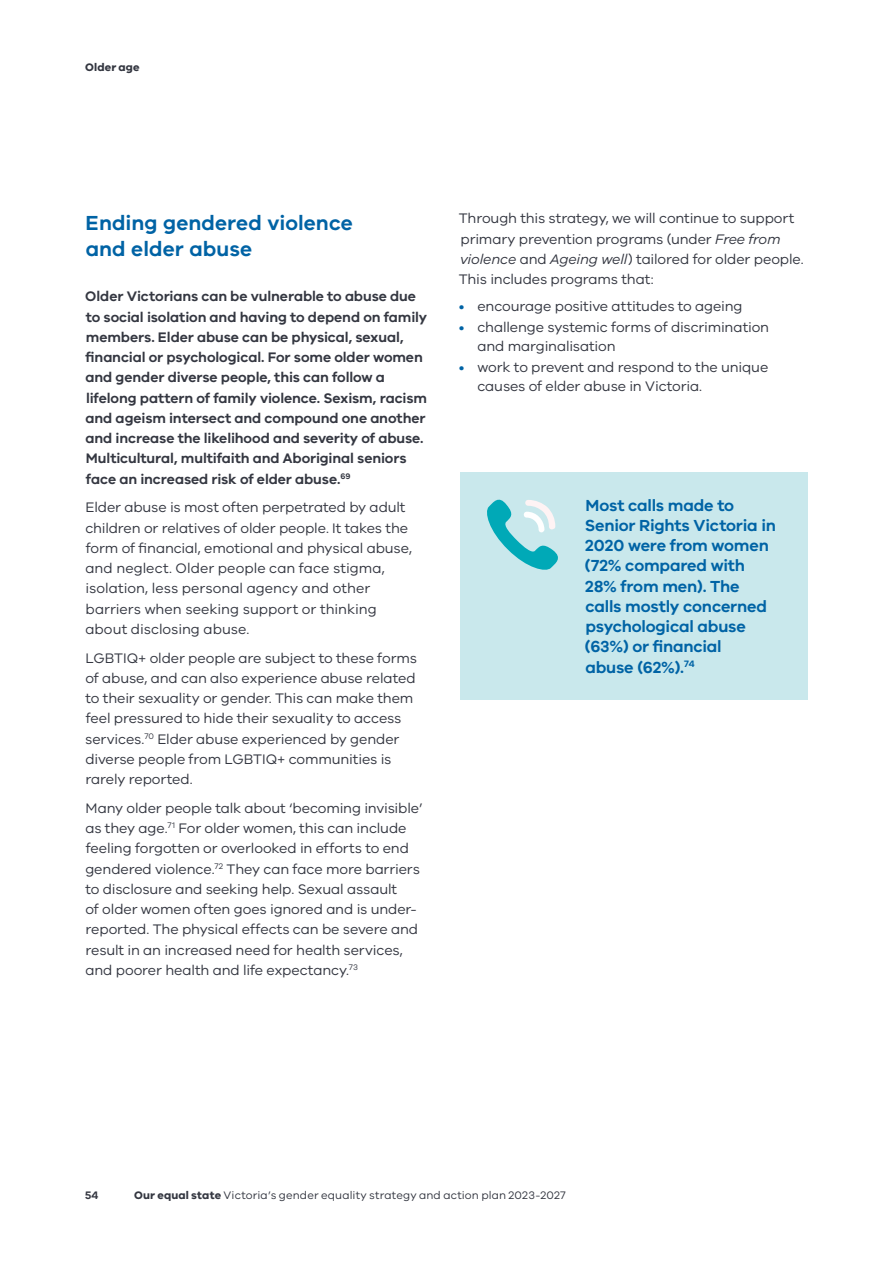
<style>
.page{position:relative;width:893px;height:1263px;background:#fff}
.page>*{position:absolute;margin:0;border:0;box-sizing:border-box;transform-origin:0 0}
.t1{font:600 21px/25.5px "VIC";letter-spacing:.005em;color:#0063a5}
.t2{font:600 16.5px/20.2px "VIC";letter-spacing:-.015em;color:#0063a5}
.t3{font:14.25px/20.2px "VIC";letter-spacing:-.01em;color:#343741}
.t4{font:600 14.25px/20.2px "VIC";letter-spacing:-.005em;color:#343741}
.t5{font:11.25px "VIC";letter-spacing:.01em;color:#343741}
.t6{font:700 11.25px "VIC";letter-spacing:.015em;color:#343741}
.t7{font:600 11.25px "VIC";color:#343741}
.s1{font-style:italic}
.s2{color:#0063a5}
.s3{font-weight:700}
</style>
<div class="page">
<div style="left:460px;top:473px;width:348px;height:227px;background:#c9e8ec"></div>
<svg style="left:487px;top:499px;width:71px;height:71px"></svg>
<p class="t6" style="left:85px;top:61px;width:56px">Older age</p>
<h1 class="t1" style="left:86px;top:210px;width:269px">Ending gendered violence and elder abuse</h1>
<p class="t4" style="left:85px;top:286px;width:343px">Older Victorians can be vulnerable to abuse due to social isolation and having to depend on family members. Elder abuse can be physical, sexual, financial or psychological. For some older women and gender diverse people, this can follow a lifelong pattern of family violence. Sexism, racism and ageism intersect and compound one another and increase the likelihood and severity of abuse.<br>Multicultural, multifaith and Aboriginal seniors face an increased risk of elder abuse.<sup>69</sup></p>
<p class="t3" style="left:85px;top:497px;width:328px">Elder abuse is most often perpetrated by adult children or relatives of older people. It takes the form of financial, emotional and physical abuse, and neglect. Older people can face stigma, isolation, less personal agency and other barriers when seeking support or thinking about disclosing abuse.</p>
<p class="t3" style="left:85px;top:647px;width:333px">LGBTIQ+ older people are subject to these forms of abuse, and can also experience abuse related to their sexuality or gender. This can make them feel pressured to hide their sexuality to access services.<sup>70</sup> Elder abuse experienced by gender diverse people from LGBTIQ+ communities is rarely reported.</p>
<p class="t3" style="left:85px;top:797px;width:339px">Many older people talk about ‘becoming invisible’ as they age.<sup>71</sup> For older women, this can include feeling forgotten or overlooked in efforts to end gendered violence.<sup>72</sup> They can face more barriers to disclosure and seeking help. Sexual assault<br>of older women often goes ignored and is under&shy;reported. The physical effects can be severe and result in an increased need for health services, and poorer health and life expectancy.<sup>73</sup></p>
<p class="t3" style="left:459px;top:208px;width:346px">Through this strategy, we will continue to support primary prevention programs (under <span class="s1">Free from violence</span> and <span class="s1">Ageing well</span>) tailored for older people.<br>This includes programs that:</p>
<p class="t3" style="left:459px;top:296px;width:285px"><span class="s2">•</span> encourage positive attitudes to ageing</p>
<p class="t3" style="left:477px;top:318px;width:293px;line-height:18.8px;text-indent:-19px"><span class="s2">•</span> challenge systemic forms of discrimination and marginalisation</p>
<p class="t3" style="left:477px;top:357px;width:292px;line-height:18.8px;text-indent:-18px"><span class="s2">•</span> work to prevent and respond to the unique causes of elder abuse in Victoria.</p>
<p class="t2" style="left:585px;top:495px;width:193px">Most calls made to<br>Senior Rights Victoria in<br>2020 were from women (72% compared with<br>28% from men). The calls mostly concerned psychological abuse (63%) or financial<br>abuse (62%).<sup>74</sup></p>
<p class="t7" style="left:85px;top:1188px;width:15px">54</p>
<p class="t5" style="left:134px;top:1189px;width:433px"><span class="s3">Our equal state</span> Victoria’s gender equality strategy and action plan 2023-2027</p>
</div>
